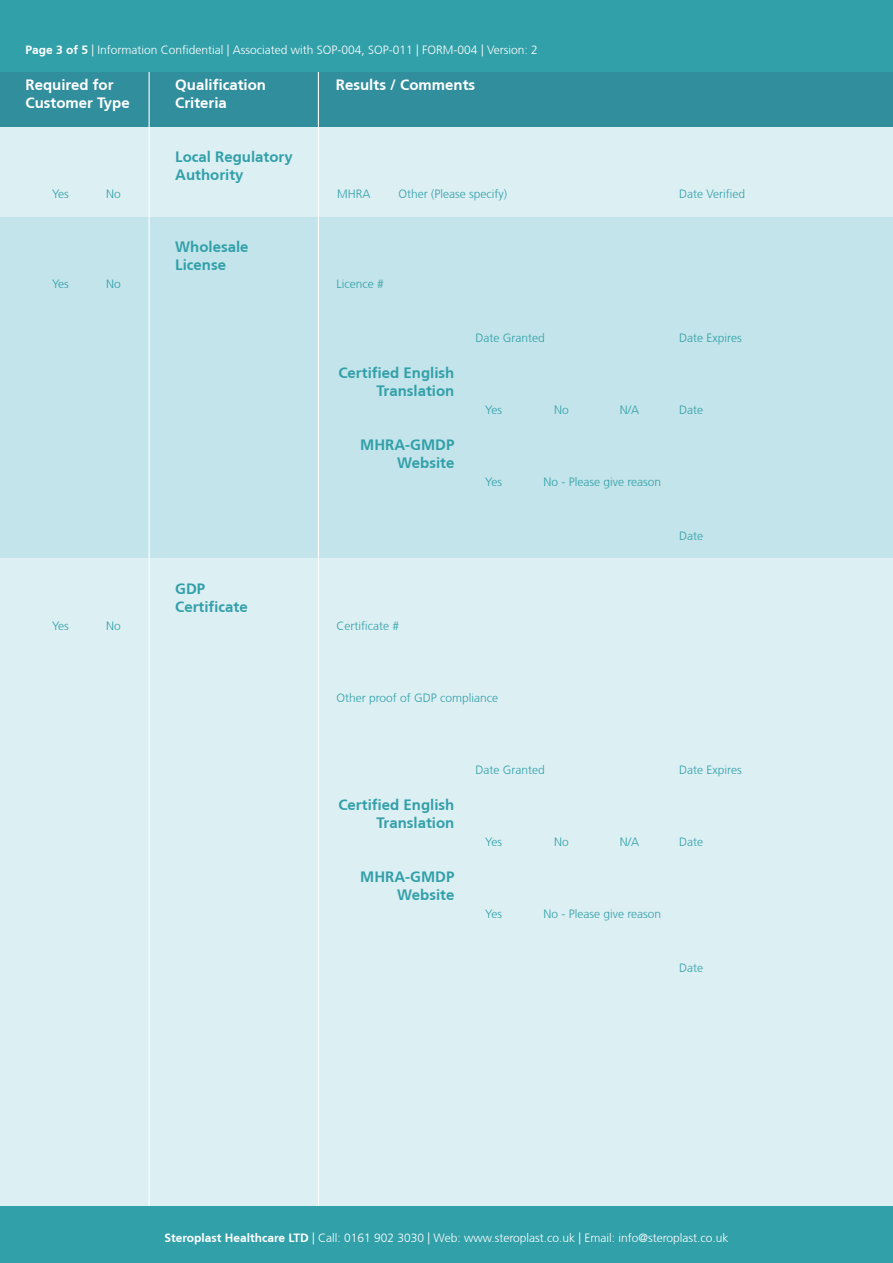
<style>
.page{position:relative;width:893px;height:1263px;background:#fff}
.page>*{position:absolute;margin:0;border:0;box-sizing:border-box;transform-origin:0 0}
.t1{font:700 15px/18px "Frutiger CE";color:#32a0a9;text-align:right}
.t2{font:700 15px/18px "Frutiger CE";color:#fff}
.t3{font:300 12px "Frutiger CE";color:#32a0a9}
.t4{font:300 12px "Frutiger CE";color:#fff}
.s1{font-weight:700}
</style>
<div class="page">
<div style="left:0;top:216px;width:893px;height:342px;background:#c2e4ea"></div>
<div style="left:0;top:558px;width:893px;height:702px;background:#dceff3"></div>
<div style="left:0;top:0;width:893px;height:72px;background:#32a0a9"></div>
<div style="left:0;top:126px;width:893px;height:90px;background:#dceff3"></div>
<div style="left:0;top:72px;width:893px;height:54px;background:#318e9d"></div>
<hr style="left:318px;top:72px;width:1px;height:1188px;background:#fff">
<hr style="left:149px;top:72px;width:1px;height:1188px;background:#fff">
<div style="left:0;top:1206px;width:893px;height:57px;background:#32a0a9"></div>
<p class="t4" style="left:26px;top:43px;width:514px"><span class="s1">Page 3 of 5</span> | Information Confidential | Associated with SOP-004, SOP-011 | FORM-004 | Version: 2</p>
<p class="t2" style="left:26px;top:76px;width:106px">Required for<br>Customer Type</p>
<p class="t2" style="left:175px;top:76px;width:92px">Qualification<br>Criteria</p>
<p class="t2" style="left:336px;top:76px;width:141px">Results / Comments</p>
<p class="t1" style="left:175px;top:148px;width:119px;text-align:left">Local Regulatory<br>Authority</p>
<p class="t3" style="left:52px;top:187px;width:18px">Yes</p>
<p class="t3" style="left:106px;top:187px;width:16px">No</p>
<p class="t3" style="left:337px;top:187px;width:35px">MHRA</p>
<p class="t3" style="left:398px;top:187px;width:110px">Other (Please specify)</p>
<p class="t3" style="left:679px;top:187px;width:68px">Date Verified</p>
<p class="t1" style="left:175px;top:238px;width:75px;text-align:left">Wholesale<br>License</p>
<p class="t3" style="left:52px;top:277px;width:18px">Yes</p>
<p class="t3" style="left:106px;top:277px;width:16px">No</p>
<p class="t3" style="left:336px;top:277px;width:49px">Licence #</p>
<p class="t3" style="left:476px;top:331px;width:71px">Date Granted</p>
<p class="t3" style="left:679px;top:331px;width:64px">Date Expires</p>
<p class="t1" style="left:338px;top:364px;width:117px">Certified English<br>Translation</p>
<p class="t3" style="left:485px;top:403px;width:18px">Yes</p>
<p class="t3" style="left:554px;top:403px;width:16px">No</p>
<p class="t3" style="left:620px;top:403px;width:21px">N/A</p>
<p class="t3" style="left:679px;top:403px;width:25px">Date</p>
<p class="t1" style="left:360px;top:436px;width:96px">MHRA-GMDP<br>Website</p>
<p class="t3" style="left:485px;top:475px;width:18px">Yes</p>
<p class="t3" style="left:543px;top:475px;width:119px">No - Please give reason</p>
<p class="t3" style="left:679px;top:529px;width:25px">Date</p>
<p class="t1" style="left:175px;top:580px;width:74px;text-align:left">GDP<br>Certificate</p>
<p class="t3" style="left:52px;top:619px;width:18px">Yes</p>
<p class="t3" style="left:106px;top:619px;width:16px">No</p>
<p class="t3" style="left:336px;top:619px;width:64px">Certificate #</p>
<p class="t3" style="left:336px;top:691px;width:163px">Other proof of GDP compliance</p>
<p class="t3" style="left:476px;top:763px;width:71px">Date Granted</p>
<p class="t3" style="left:679px;top:763px;width:64px">Date Expires</p>
<p class="t1" style="left:338px;top:796px;width:117px">Certified English<br>Translation</p>
<p class="t3" style="left:485px;top:835px;width:18px">Yes</p>
<p class="t3" style="left:554px;top:835px;width:16px">No</p>
<p class="t3" style="left:620px;top:835px;width:21px">N/A</p>
<p class="t3" style="left:679px;top:835px;width:25px">Date</p>
<p class="t1" style="left:360px;top:868px;width:96px">MHRA-GMDP<br>Website</p>
<p class="t3" style="left:485px;top:907px;width:18px">Yes</p>
<p class="t3" style="left:543px;top:907px;width:119px">No - Please give reason</p>
<p class="t3" style="left:679px;top:961px;width:25px">Date</p>
<p class="t4" style="left:164px;top:1231px;width:566px"><span class="s1">Steroplast Healthcare LTD</span> | Call: 0161 902 3030 | Web: www.steroplast.co.uk | Email: info@steroplast.co.uk</p>
</div>
